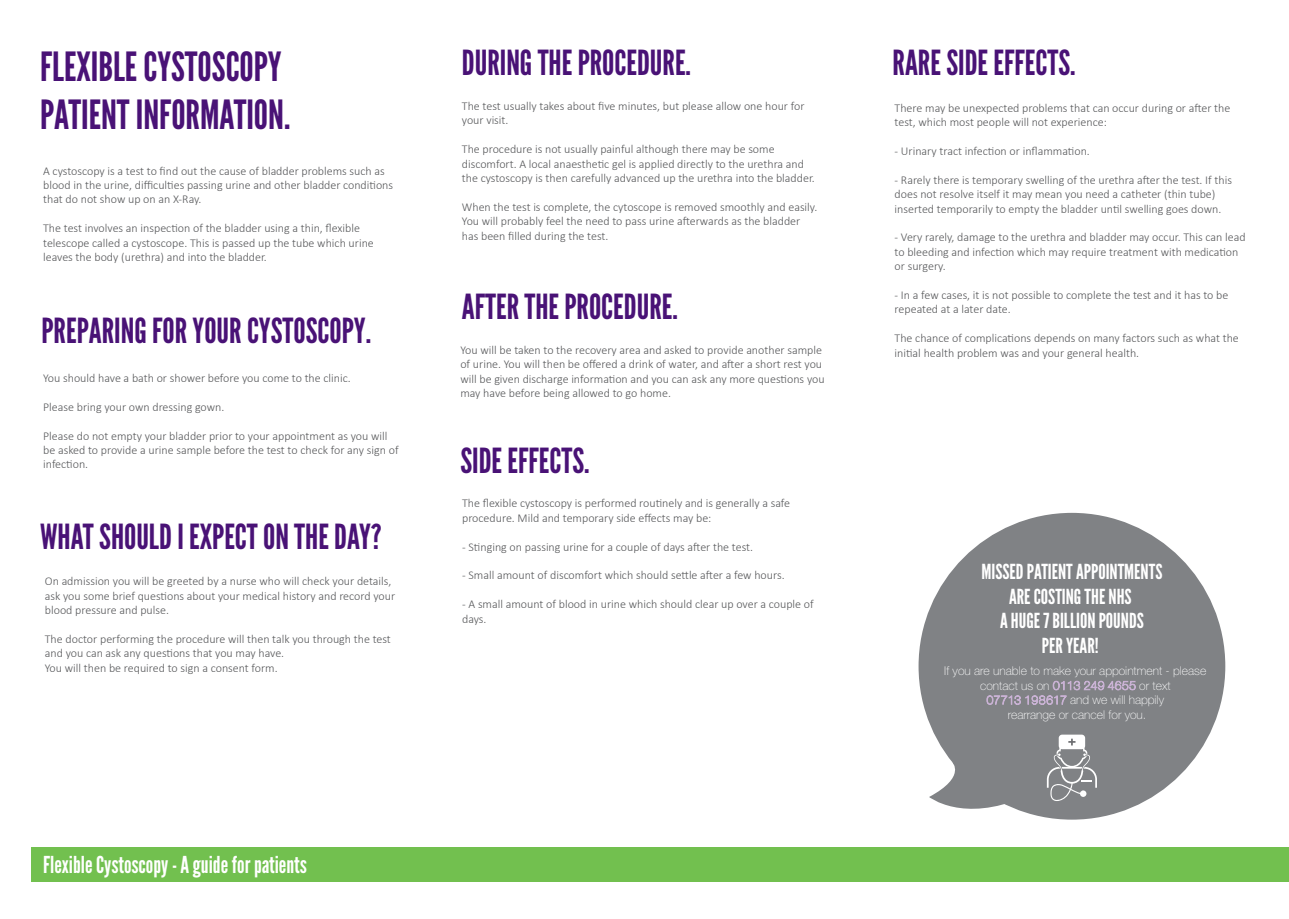
<style>
.page{position:relative;width:1289px;height:919px;background:#fff}
.page>*{position:absolute;margin:0;border:0;box-sizing:border-box;transform-origin:0 0}
.t1{font:40.2px/48.2px "League Gothic";color:#491276}
.t2{font:34.5px "League Gothic";color:#491276}
.t3{font:23.25px "League Gothic";color:#fff}
.t4{font:20.7px/24.8px "League Gothic";color:#fff;text-align:center}
.t5{font:100 12.15px/14.5px "Helvetica Neue";color:#fff;text-align:center}
.t6{font:300 12px/14.4px "Calibri";color:#57585a}
.s1{color:#c9b2d4}
</style>
<div class="page">
<div style="left:32px;top:847px;width:1256px;height:35px;background:#72c04f"></div>
<div style="left:918px;top:513px;width:307px;height:306px;background:#808285;border-radius:50%"></div>
<svg style="left:929px;top:762px;width:95px;height:50px"></svg>
<div style="left:1058px;top:734px;width:27px;height:15px;background:#fff;border-radius:3px"></div>
<svg style="left:1046px;top:736px;width:50px;height:65px"></svg>
<svg style="left:986px;top:680px;width:150px;height:25px"></svg>
<h1 class="t1" style="left:40px;top:43px;width:252px">FLEXIBLE CYSTOSCOPY<br>PATIENT INFORMATION.</h1>
<p class="t6" style="left:43px;top:163px;width:351px">A cystoscopy is a test to find out the cause of bladder problems such as blood in the urine, difficulties passing urine and other bladder conditions that do not show up on an X-Ray.</p>
<p class="t6" style="left:43px;top:221px;width:332px">The test involves an inspection of the bladder using a thin, flexible telescope called a cystoscope. This is passed up the tube which urine leaves the body (urethra) and into the bladder.</p>
<h2 class="t2" style="left:41px;top:310px;width:331px">PREPARING FOR YOUR CYSTOSCOPY.</h2>
<p class="t6" style="left:43px;top:370px;width:309px">You should have a bath or shower before you come to the clinic.</p>
<p class="t6" style="left:43px;top:399px;width:183px">Please bring your own dressing gown.</p>
<p class="t6" style="left:43px;top:428px;width:357px">Please do not empty your bladder prior to your appointment as you will be asked to provide a urine sample before the test to check for any sign of infection.</p>
<h2 class="t2" style="left:40px;top:516px;width:343px">WHAT SHOULD I EXPECT ON THE DAY?</h2>
<p class="t6" style="left:45px;top:573px;width:352px">On admission you will be greeted by a nurse who will check your details, ask you some brief questions about your medical history and record your blood pressure and pulse.</p>
<p class="t6" style="left:45px;top:631px;width:347px">The doctor performing the procedure will then talk you through the test and you can ask any questions that you may have.<br>You will then be required to sign a consent form.</p>
<h2 class="t2" style="left:462px;top:42px;width:231px">DURING THE PROCEDURE.</h2>
<p class="t6" style="left:462px;top:99px;width:344px">The test usually takes about five minutes, but please allow one hour for your visit.</p>
<p class="t6" style="left:462px;top:142px;width:354px">The procedure is not usually painful although there may be some discomfort. A local anaesthetic gel is applied directly to the urethra and the cystoscopy is then carefully advanced up the urethra into the bladder.</p>
<p class="t6" style="left:462px;top:199px;width:357px">When the test is complete, the cytoscope is removed smoothly and easily.<br>You will probably feel the need to pass urine afterwards as the bladder has been filled during the test.</p>
<h2 class="t2" style="left:462px;top:286px;width:217px">AFTER THE PROCEDURE.</h2>
<p class="t6" style="left:460px;top:342px;width:366px">You will be taken to the recovery area and asked to provide another sample of urine. You will then be offered a drink of water, and after a short rest you will be given discharge information and you can ask any more questions you may have before being allowed to go home.</p>
<h2 class="t2" style="left:460px;top:439px;width:131px">SIDE EFFECTS.</h2>
<p class="t6" style="left:462px;top:496px;width:329px">The flexible cystoscopy is performed routinely and is generally a safe procedure. Mild and temporary side effects may be:</p>
<p class="t6" style="left:462px;top:539px;width:292px">- Stinging on passing urine for a couple of days after the test.</p>
<p class="t6" style="left:462px;top:568px;width:324px">- Small amount of discomfort which should settle after a few hours.</p>
<p class="t6" style="left:462px;top:597px;width:353px">- A small amount of blood in urine which should clear up over a couple of days.</p>
<h3 class="t3" style="left:43px;top:851px;width:265px">Flexible Cystoscopy - A guide for patients</h3>
<h2 class="t2" style="left:892px;top:42px;width:184px">RARE SIDE EFFECTS.</h2>
<p class="t6" style="left:894px;top:100px;width:337px">There may be unexpected problems that can occur during or after the test, which most people will not experience:</p>
<p class="t6" style="left:894px;top:144px;width:197px">- Urinary tract infection or inflammation.</p>
<p class="t6" style="left:894px;top:172px;width:339px">- Rarely there is temporary swelling of the urethra after the test. If this does not resolve itself it may mean you need a catheter (thin tube) inserted temporarily to empty the bladder until swelling goes down.</p>
<p class="t6" style="left:894px;top:230px;width:352px">- Very rarely, damage to the urethra and bladder may occur. This can lead to bleeding and infection which may require treatment with medication or surgery.</p>
<p class="t6" style="left:894px;top:288px;width:335px">- In a few cases, it is not possible to complete the test and it has to be repeated at a later date.</p>
<p class="t6" style="left:894px;top:331px;width:346px">The chance of complications depends on many factors such as what the initial health problem was and your general health.</p>
<h3 class="t4" style="left:981px;top:559px;width:182px">MISSED PATIENT APPOINTMENTS<br>ARE COSTING THE NHS<br>A HUGE 7 BILLION POUNDS<br>PER YEAR!</h3>
<p class="t5" style="left:944px;top:663px;width:263px">If you are unable to make your appointment - please contact us on <span class="s1">0113 249 4655</span> or text<br><span class="s1">07713 198617</span> and we will happily<br>rearrange or cancel for you.</p>
</div>
